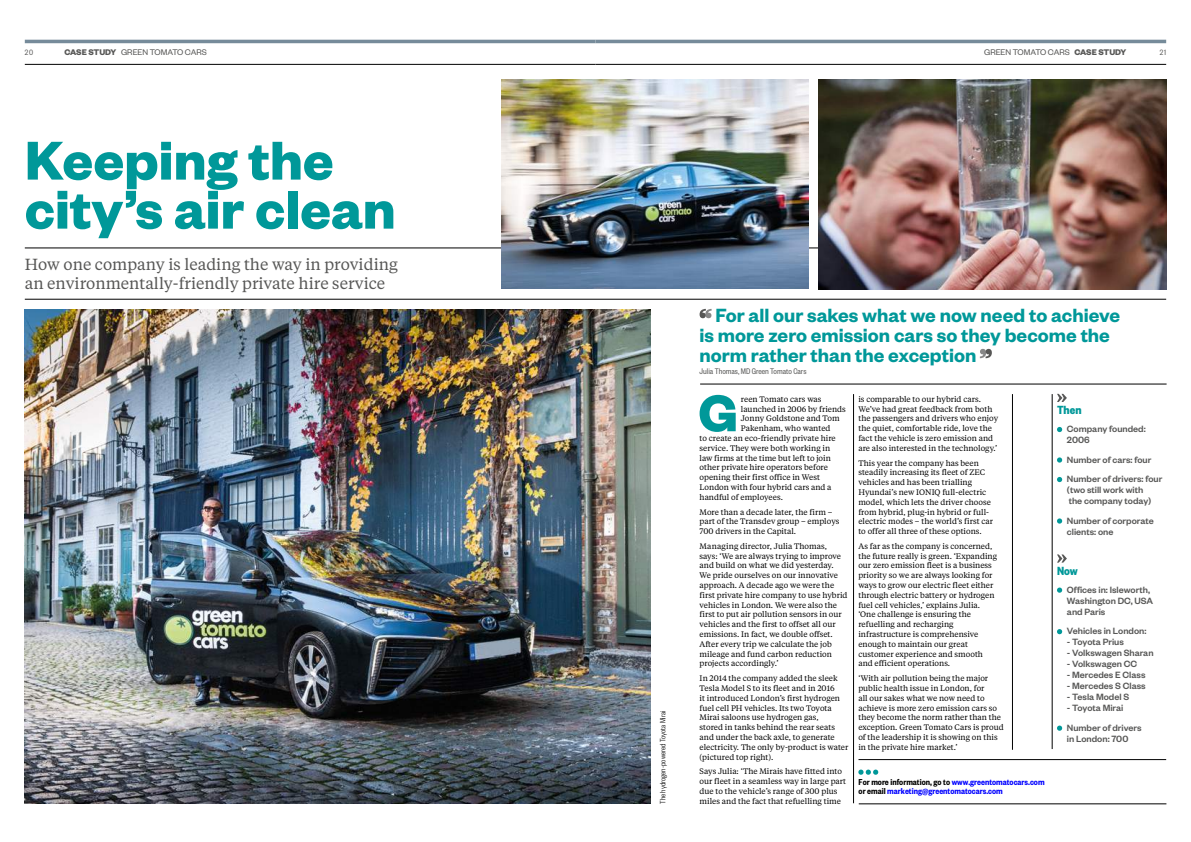
<style>
.page{position:relative;width:1191px;height:842px;background:#fff}
.page>*{position:absolute;margin:0;border:0;box-sizing:border-box;transform-origin:0 0}
.t1{font:700 60px/49px "Founders Grotesk";color:#009899}
.t2{font:700 56.7px "Founders Grotesk";color:#009899}
.t3{font:600 21px/20px "Founders Grotesk";color:#009899}
.t4{font:16px/19px "Tiempos Text";color:#575756}
.t5{font:700 13px "Founders Grotesk Cond";color:#009899}
.t6{font:500 10px/11px "Founders Grotesk";color:#575756}
.t7{font:600 9.5px/9px "Founders Grotesk Cond";color:#00f}
.t8{font:9px "Founders Grotesk";letter-spacing:-.005em;color:#575756}
.t9{font:9px "Founders Grotesk Cond";color:#575756}
.t10{font:300 8.5px "Founders Grotesk Cond";color:#000}
.t11{font:8.5px "Founders Grotesk Cond";color:#575756}
.t12{font:8px/9.8px "Tiempos Text";color:#000}
.s1{font-weight:700}
.s2{color:#000}
</style>
<div class="page">
<hr style="left:595px;top:64px;width:571px;height:1px;background:#000">
<hr style="left:595px;top:40px;width:571px;height:3px;background:#768b9a">
<hr style="left:25px;top:64px;width:570px;height:1px;background:#000">
<hr style="left:25px;top:40px;width:570px;height:3px;background:#768b9a">
<img style="left:25px;top:309px;width:625px;height:495px">
<hr style="left:25px;top:299px;width:1141px;height:1px;background:#000">
<hr style="left:25px;top:248px;width:1141px;height:1px;background:#000">
<img style="left:819px;top:79px;width:347px;height:210px">
<img style="left:501px;top:79px;width:308px;height:210px">
<hr style="left:858px;top:804px;width:308px;height:1px;background:#000">
<hr style="left:858px;top:759px;width:308px;height:1px;background:#000">
<hr style="left:700px;top:384px;width:466px;height:1px;background:#000">
<hr style="left:853px;top:394px;width:1px;height:409px;background:#000">
<hr style="left:1012px;top:394px;width:1px;height:356px;background:#000">
<hr style="left:1052px;top:394px;width:1px;height:355px;background:#000">
<svg style="left:699px;top:309px;width:12px;height:9px"></svg>
<svg style="left:980px;top:349px;width:12px;height:9px"></svg>
<svg style="left:1057px;top:394px;width:9px;height:8px"></svg>
<svg style="left:1057px;top:427px;width:5px;height:5px"></svg>
<svg style="left:1057px;top:457px;width:5px;height:6px"></svg>
<svg style="left:1057px;top:477px;width:5px;height:5px"></svg>
<svg style="left:1057px;top:518px;width:5px;height:6px"></svg>
<svg style="left:1057px;top:554px;width:9px;height:9px"></svg>
<svg style="left:1057px;top:587px;width:5px;height:6px"></svg>
<svg style="left:1057px;top:629px;width:5px;height:5px"></svg>
<svg style="left:1057px;top:725px;width:5px;height:6px"></svg>
<svg style="left:858px;top:769px;width:20px;height:6px"></svg>
<p class="t11" style="left:25px;top:47px;width:10px">20</p>
<p class="t8" style="left:64px;top:47px;width:144px"><span class="s1">CASE STUDY</span> GREEN TOMATO CARS</p>
<p class="t8" style="left:984px;top:47px;width:144px">GREEN TOMATO CARS <span class="s1">CASE STUDY</span></p>
<p class="t11" style="left:1160px;top:47px;width:8px">21</p>
<h1 class="t1" style="left:25px;top:133px;width:372px">Keeping the city’s air clean</h1>
<h3 class="t4" style="left:25px;top:254px;width:374px">How one company is leading the way in providing an environmentally-friendly private hire service</h3>
<p class="t10" style="left:658px;top:804px;width:95px;rotate:-90deg">The hydrogen-powered Toyota Mirai</p>
<h3 class="t3" style="left:699px;top:304px;width:422px;text-indent:16px">For all our sakes what we now need to achieve is more zero emission cars so they become the norm rather than the exception</h3>
<p class="t9" style="left:699px;top:366px;width:108px">Julia Thomas, MD Green Tomato Cars</p>
<p class="t12" style="left:858px;top:394px;width:141px">is comparable to our hybrid cars.<br>We’ve had great feedback from both the passengers and drivers who enjoy the quiet, comfortable ride, love the fact the vehicle is zero emission and are also interested in the technology.’</p>
<p class="t12" style="left:858px;top:457px;width:136px">This year the company has been steadily increasing its fleet of ZEC vehicles and has been trialling Hyundai’s new IONIQ full-electric model, which lets the driver choose from hybrid, plug-in hybrid or full&shy;electric modes – the world’s first car to offer all three of these options.</p>
<p class="t12" style="left:858px;top:541px;width:140px">As far as the company is concerned, the future really is green. ‘Expanding our zero emission fleet is a business priority so we are always looking for ways to grow our electric fleet either through electric battery or hydrogen fuel cell vehicles,’ explains Julia. ‘One challenge is ensuring the refuelling and recharging infrastructure is comprehensive enough to maintain our great customer experience and smooth and efficient operations.</p>
<p class="t12" style="left:858px;top:673px;width:147px">‘With air pollution being the major public health issue in London, for<br>all our sakes what we now need to achieve is more zero emission cars so they become the norm rather than the exception. Green Tomato Cars is proud of the leadership it is showing on this in the private hire market.’</p>
<h2 class="t2" style="left:698px;top:377px;width:41px">G</h2>
<p class="t12" style="left:741px;top:394px;width:82px">reen Tomato cars was</p>
<p class="t12" style="left:741px;top:404px;width:106px">launched in 2006 by friends</p>
<p class="t12" style="left:741px;top:413px;width:100px">Jonny Goldstone and Tom</p>
<p class="t12" style="left:741px;top:423px;width:91px">Pakenham, who wanted</p>
<p class="t12" style="left:699px;top:433px;width:138px">to create an eco-friendly private hire</p>
<p class="t12" style="left:699px;top:443px;width:132px">service. They were both working in</p>
<p class="t12" style="left:699px;top:453px;width:133px">law firms at the time but left to join</p>
<p class="t12" style="left:699px;top:462px;width:130px">other private hire operators before</p>
<p class="t12" style="left:699px;top:472px;width:122px">opening their first office in West</p>
<p class="t12" style="left:699px;top:482px;width:133px">London with four hybrid cars and a</p>
<p class="t12" style="left:699px;top:492px;width:85px">handful of employees.</p>
<p class="t12" style="left:699px;top:506px;width:141px">More than a decade later, the firm – part of the Transdev group – employs<br>700 drivers in the Capital.</p>
<p class="t12" style="left:699px;top:541px;width:149px">Managing director, Julia Thomas,<br>says: ‘We are always trying to improve and build on what we did yesterday.<br>We pride ourselves on our innovative approach. A decade ago we were the first private hire company to use hybrid vehicles in London. We were also the first to put air pollution sensors in our vehicles and the first to offset all our emissions. In fact, we double offset.<br>After every trip we calculate the job mileage and fund carbon reduction projects accordingly.’</p>
<p class="t12" style="left:699px;top:673px;width:150px">In 2014 the company added the sleek Tesla Model S to its fleet and in 2016<br>it introduced London’s first hydrogen fuel cell PH vehicles. Its two Toyota Mirai saloons use hydrogen gas,<br>stored in tanks behind the rear seats and under the back axle, to generate electricity. The only by-product is water (pictured top right).</p>
<p class="t12" style="left:699px;top:766px;width:148px">Says Julia: ‘The Mirais have fitted into our fleet in a seamless way in large part due to the vehicle’s range of 300 plus miles and the fact that refuelling time</p>
<h3 class="t5" style="left:1057px;top:402px;width:26px">Then</h3>
<p class="t6" style="left:1067px;top:423px;width:80px">Company founded:<br>2006</p>
<p class="t6" style="left:1067px;top:449px;width:97px;line-height:19.5px">Number of cars: four<br>Number of drivers: four</p>
<p class="t6" style="left:1067px;top:484px;width:86px">(two still work with the company today)</p>
<p class="t6" style="left:1067px;top:514px;width:88px">Number of corporate clients: one</p>
<h3 class="t5" style="left:1057px;top:562px;width:22px">Now</h3>
<p class="t6" style="left:1067px;top:583px;width:88px">Offices in: Isleworth,<br>Washington DC, USA and Paris</p>
<p class="t6" style="left:1067px;top:625px;width:81px">Vehicles in London:</p>
<p class="t6" style="left:1067px;top:636px;width:58px">- Toyota Prius</p>
<p class="t6" style="left:1067px;top:647px;width:88px">- Volkswagen Sharan</p>
<p class="t6" style="left:1067px;top:658px;width:72px">- Volkswagen CC</p>
<p class="t6" style="left:1067px;top:669px;width:80px">- Mercedes E Class</p>
<p class="t6" style="left:1067px;top:680px;width:80px">- Mercedes S Class</p>
<p class="t6" style="left:1067px;top:691px;width:64px">- Tesla Model S</p>
<p class="t6" style="left:1067px;top:698px;width:76px;line-height:19.5px">- Toyota Mirai<br>Number of drivers</p>
<p class="t6" style="left:1067px;top:732px;width:63px">in London: 700</p>
<p class="t7" style="left:858px;top:777px;width:187px"><span class="s2">For more information, go to</span> www.greentomatocars.com <span class="s2">or email</span> marketing@greentomatocars.com</p>
</div>
